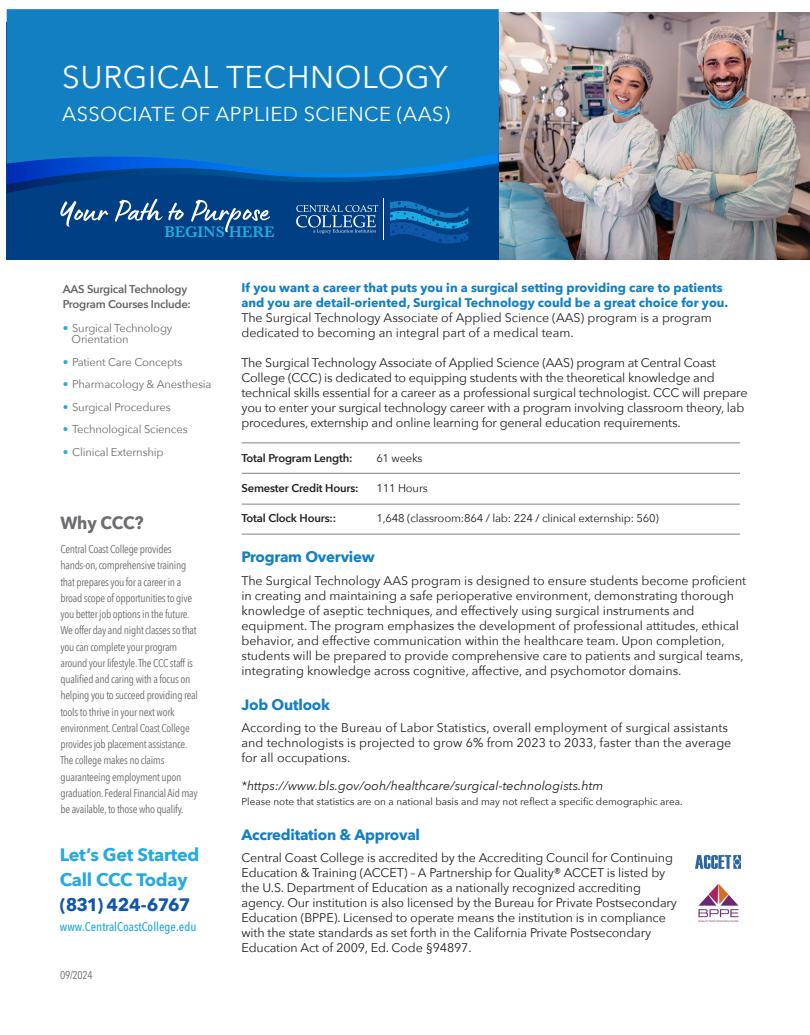
<style>
.page{position:relative;width:810px;height:1035px;background:#fff}
.page>*{position:absolute;margin:0;border:0;box-sizing:border-box;transform-origin:0 0}
.t1{font:31.38px "Avenir Next";letter-spacing:.02em;color:#fff}
.t2{font:20.12px "Avenir Next";letter-spacing:.02em;color:#fff}
.t3{font:700 18px/25px "Avenir Next";letter-spacing:-.015em;color:#24aae1}
.t4{font:700 18px "Avenir Next";letter-spacing:-.055em;color:#1057a7}
.t5{font:700 17.5px "Avenir Next";letter-spacing:-.015em;color:#6c6d70;scale:.95 1}
.t6{font:600 16px "Baskerville";color:#24aae1}
.t7{font:700 15px "Avenir Next";letter-spacing:-.015em;color:#127fc3}
.t8{font:12.5px/15px "Avenir Next";letter-spacing:-.01em;color:#231f20}
.t9{font:700 12.5px/15px "Avenir Next";color:#127fc3}
.t10{font:italic 12.5px "Avenir Next";color:#231f20}
.t11{font:500 12.5px "Avenir Next Condensed";color:#24aae1}
.t12{font:11.25px/16.2px "Avenir Next Condensed";letter-spacing:-.025em;color:#6c6d70}
.t13{font:11.25px/11.2px "Avenir Next";letter-spacing:-.015em;color:#6c6d70}
.t14{font:11.25px "Avenir Next";letter-spacing:-.015em;color:#231f20}
.t15{font:600 11.25px "Avenir Next";letter-spacing:-.015em;color:#231f20}
.t16{font:600 11.25px/15px "Avenir Next";letter-spacing:-.02em;color:#636366}
.t17{font:10px "Avenir Next";color:#231f20}
.s1{color:#24aae1}
</style>
<div class="page">
<img style="left:499px;top:12px;width:311px;height:248px">
<div style="left:6px;top:23px;width:493px;height:237px;background:#013f85"></div>
<svg style="left:7px;top:9px;width:492px;height:179px;background:#0f78bf"></svg>
<hr style="left:242px;top:473px;width:498px;height:1px;background:#808285">
<hr style="left:242px;top:504px;width:498px;height:1px;background:#808285">
<hr style="left:242px;top:534px;width:498px;height:1px;background:#808285">
<hr style="left:242px;top:443px;width:498px;height:1px;background:#808285">
<svg style="left:60px;top:199px;width:124px;height:28px"></svg>
<svg style="left:191px;top:200px;width:79px;height:33px"></svg>
<hr style="left:383px;top:198px;width:1px;height:42px;background:#fff">
<svg style="left:390px;top:201px;width:78px;height:43px"></svg>
<svg style="left:296px;top:205px;width:82px;height:29px"></svg>
<img style="left:695px;top:854px;width:46px;height:15px">
<img style="left:698px;top:883px;width:41px;height:40px">
<h1 class="t1" style="left:62px;top:51px;width:387px">SURGICAL TECHNOLOGY</h1>
<h2 class="t2" style="left:62px;top:97px;width:389px">ASSOCIATE OF APPLIED SCIENCE (AAS)</h2>
<p class="t6" style="left:164px;top:220px;width:112px">BEGINS HERE</p>
<p class="t16" style="left:63px;top:281px;width:130px">AAS Surgical Technology<br>Program Courses Include:</p>
<p class="t13" style="left:72px;top:322px;width:102px;text-indent:-9px"><span class="s1">•</span> Surgical Technology<br>Orientation</p>
<p class="t13" style="left:63px;top:356px;width:121px"><span class="s1">•</span> Patient Care Concepts</p>
<p class="t13" style="left:63px;top:378px;width:150px"><span class="s1">•</span> Pharmacology &amp; Anesthesia</p>
<p class="t13" style="left:63px;top:401px;width:109px"><span class="s1">•</span> Surgical Procedures</p>
<p class="t13" style="left:63px;top:423px;width:126px"><span class="s1">•</span> Technological Sciences</p>
<p class="t13" style="left:63px;top:446px;width:102px"><span class="s1">•</span> Clinical Externship</p>
<h3 class="t5" style="left:60px;top:508px;width:89px">Why CCC?</h3>
<p class="t12" style="left:60px;top:541px;width:139px">Central Coast College provides hands-on, comprehensive training that prepares you for a career in a broad scope of opportunities to give you better job options in the future.<br>We offer day and night classes so that you can complete your program around your lifestyle. The CCC staff is qualified and caring with a focus on helping you to succeed providing real tools to thrive in your next work environment. Central Coast College provides job placement assistance.<br>The college makes no claims guaranteeing employment upon graduation. Federal Financial Aid may be available, to those who qualify.</p>
<h3 class="t3" style="left:60px;top:842px;width:141px">Let’s Get Started<br>Call CCC Today</h3>
<h3 class="t4" style="left:60px;top:889px;width:132px">(831) 424-6767</h3>
<p class="t11" style="left:60px;top:919px;width:138px">www.CentralCoastCollege.edu</p>
<p class="t12" style="left:60px;top:967px;width:34px">09/2024</p>
<p class="t9" style="left:241px;top:280px;width:488px">If you want a career that puts you in a surgical setting providing care to patients and you are detail-oriented, Surgical Technology could be a great choice for you.</p>
<p class="t8" style="left:241px;top:310px;width:472px">The Surgical Technology Associate of Applied Science (AAS) program is a program dedicated to becoming an integral part of a medical team.</p>
<p class="t8" style="left:241px;top:355px;width:508px">The Surgical Technology Associate of Applied Science (AAS) program at Central Coast College (CCC) is dedicated to equipping students with the theoretical knowledge and technical skills essential for a career as a professional surgical technologist. CCC will prepare you to enter your surgical technology career with a program involving classroom theory, lab procedures, externship and online learning for general education requirements.</p>
<p class="t15" style="left:241px;top:448px;width:113px">Total Program Length:</p>
<p class="t14" style="left:376px;top:449px;width:48px">61 weeks</p>
<p class="t15" style="left:241px;top:478px;width:119px">Semester Credit Hours:</p>
<p class="t14" style="left:376px;top:479px;width:53px">111 Hours</p>
<p class="t15" style="left:241px;top:508px;width:96px">Total Clock Hours::</p>
<p class="t14" style="left:376px;top:509px;width:284px">1,648 (classroom:864 / lab: 224 / clinical externship: 560)</p>
<p class="t7" style="left:241px;top:544px;width:135px">Program Overview</p>
<p class="t8" style="left:241px;top:572px;width:506px">The Surgical Technology AAS program is designed to ensure students become proficient in creating and maintaining a safe perioperative environment, demonstrating thorough knowledge of aseptic techniques, and effectively using surgical instruments and equipment. The program emphasizes the development of professional attitudes, ethical behavior, and effective communication within the healthcare team. Upon completion, students will be prepared to provide comprehensive care to patients and surgical teams, integrating knowledge across cognitive, affective, and psychomotor domains.</p>
<p class="t7" style="left:241px;top:691px;width:90px">Job Outlook</p>
<p class="t8" style="left:241px;top:720px;width:492px">According to the Bureau of Labor Statistics, overall employment of surgical assistants and technologists is projected to grow 6% from 2023 to 2033, faster than the average for all occupations.</p>
<p class="t10" style="left:241px;top:775px;width:364px">*https://www.bls.gov/ooh/healthcare/surgical-technologists.htm</p>
<p class="t17" style="left:241px;top:793px;width:443px">Please note that statistics are on a national basis and may not reflect a specific demographic area.</p>
<p class="t7" style="left:241px;top:821px;width:180px">Accreditation &amp; Approval</p>
<p class="t8" style="left:241px;top:850px;width:437px">Central Coast College is accredited by the Accrediting Council for Continuing Education &amp; Training (ACCET) – A Partnership for Quality® ACCET is listed by the U.S. Department of Education as a nationally recognized accrediting agency. Our institution is also licensed by the Bureau for Private Postsecondary Education (BPPE). Licensed to operate means the institution is in compliance with the state standards as set forth in the California Private Postsecondary Education Act of 2009, Ed. Code §94897.</p>
</div>
